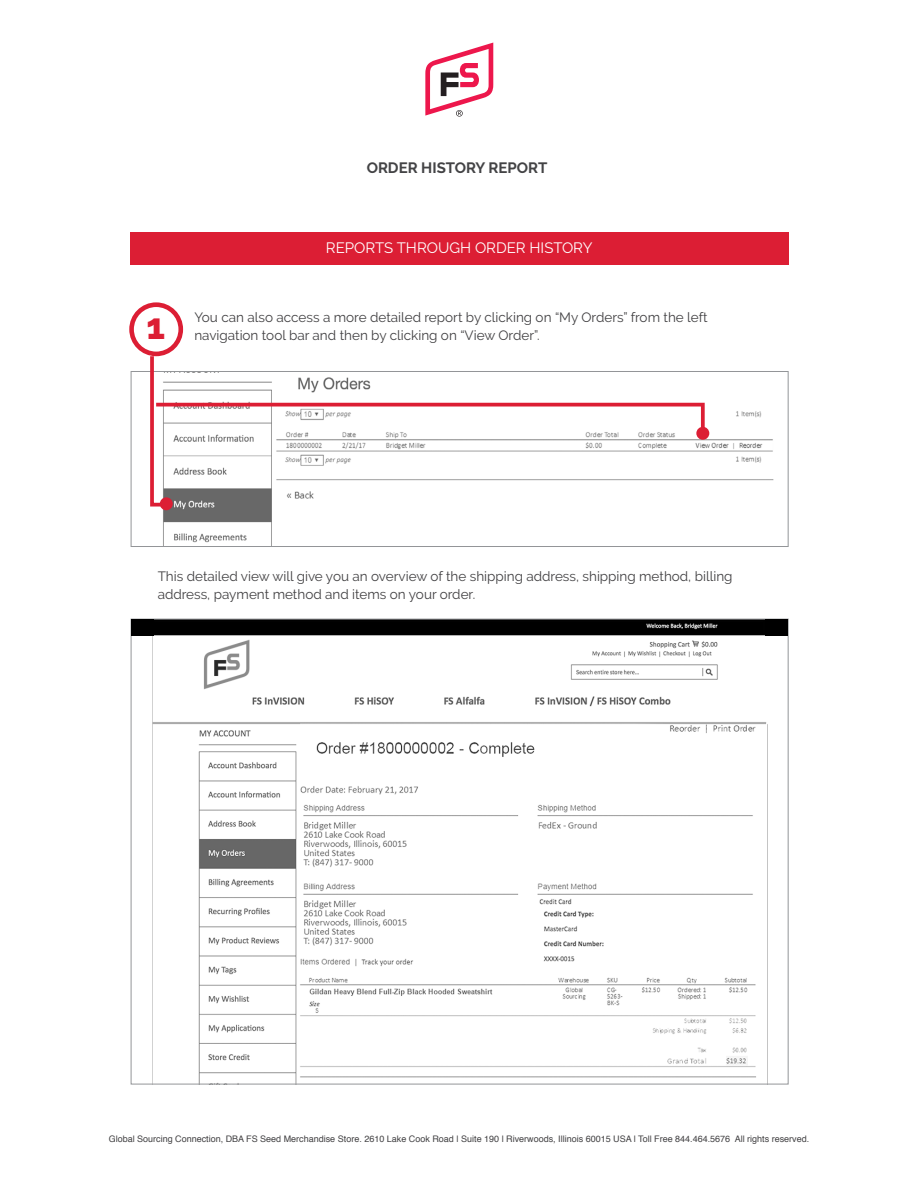
<style>
.page{position:relative;width:918px;height:1188px;background:#fff}
.page>*{position:absolute;margin:0;border:0;box-sizing:border-box;transform-origin:0 0}
.t1{font:800 36px "Raleway";color:#dc1e34}
.t2{font:15px "Raleway";color:#fff}
.t3{font:700 15px "Raleway";color:#434345}
.t4{font:13.5px/18px "Raleway";color:#414042}
.t5{font:9px "Helvetica";color:#414042}
</style>
<div class="page">
<svg style="left:425px;top:42px;width:69px;height:75px"></svg>
<div style="left:130px;top:232px;width:658px;height:33px;background:#dc1e34"></div>
<img style="left:161px;top:411px;width:613px;height:134px">
<img style="left:152px;top:621px;width:634px;height:461px">
<div style="left:129px;top:302px;width:54px;height:54px;border:5px solid #dc1e34;border-radius:50%"></div>
<svg style="left:160px;top:497px;width:13px;height:13px"></svg>
<svg style="left:696px;top:427px;width:13px;height:13px"></svg>
<svg style="left:148px;top:352px;width:559px;height:156px"></svg>
<div style="left:131px;top:619px;width:23px;height:17px;background:#000"></div>
<div style="left:766px;top:619px;width:22px;height:16px;background:#000"></div>
<p class="t3" style="left:367px;top:159px;width:182px">ORDER HISTORY REPORT</p>
<h1 class="t1" style="left:147px;top:306px;width:20px">1</h1>
<p class="t2" style="left:326px;top:239px;width:268px">REPORTS THROUGH ORDER HISTORY</p>
<p class="t4" style="left:194px;top:308px;width:515px">You can also access a more detailed report by clicking on “My Orders” from the left navigation tool bar and then by clicking on “View Order”.</p>
<p class="t4" style="left:158px;top:567px;width:576px">This detailed view will give you an overview of the shipping address, shipping method, billing address, payment method and items on your order.</p>
<p class="t5" style="left:109px;top:1132px;width:702px">Global Sourcing Connection, DBA FS Seed Merchandise Store. 2610 Lake Cook Road | Suite 190 l Riverwoods, Illinois 60015 USA l Toll Free 844.464.5676 All rights reserved.</p>
</div>
